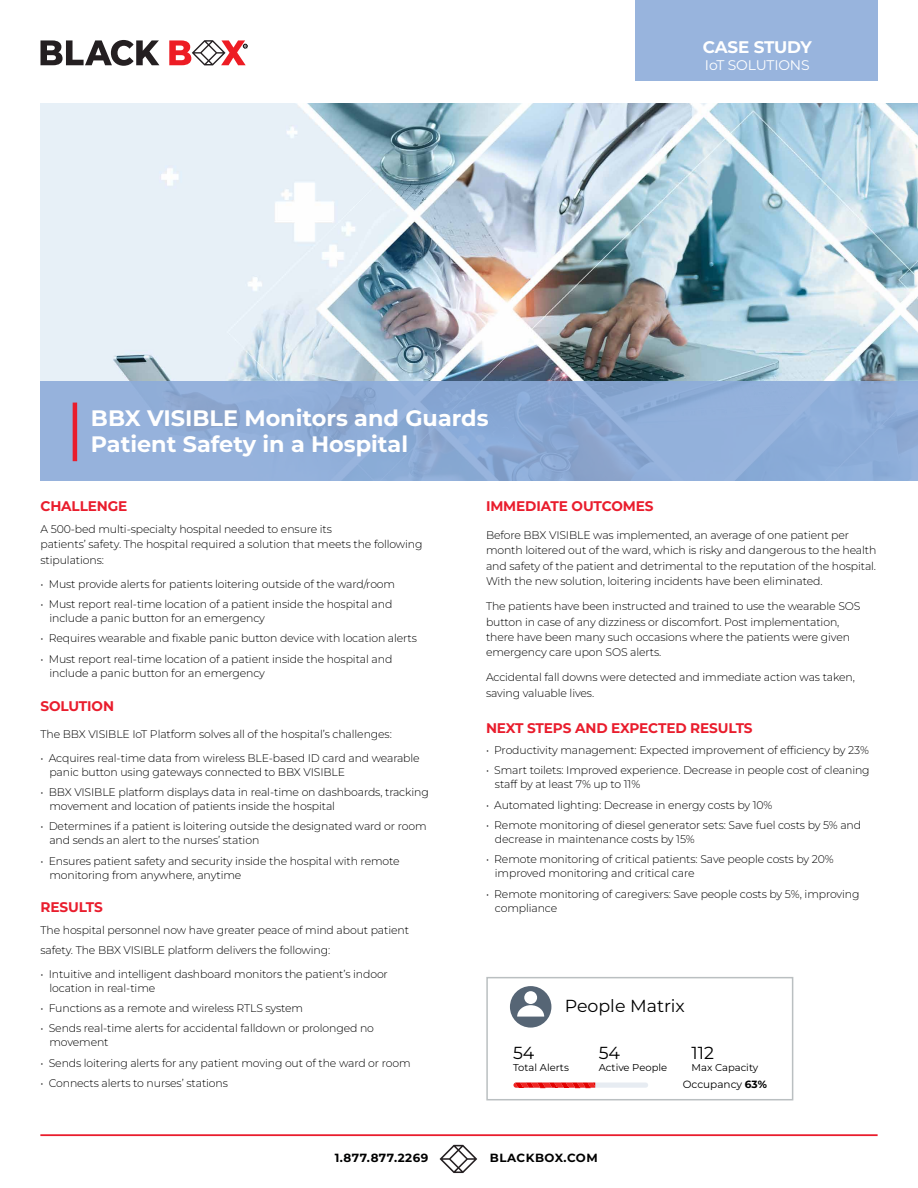
<style>
.page{position:relative;width:918px;height:1188px;background:#fff}
.page>*{position:absolute;margin:0;border:0;box-sizing:border-box;transform-origin:0 0}
.t1{font:700 22.35px/26.8px "Montserrat";color:#fff}
.t2{font:17.4px "Montserrat";color:#000}
.t3{font:700 16.8px "Montserrat";letter-spacing:-.02em;color:#fff}
.t4{font:700 13.95px "Montserrat";letter-spacing:-.01em;color:#e91d2d}
.t5{font:13.95px "Montserrat";letter-spacing:-.01em;color:#fff}
.t6{font:700 11.85px "Montserrat";letter-spacing:.04em;color:#000101}
.t7{font:700 11.85px "Montserrat";letter-spacing:.04em;color:#000}
.t8{font:300 11.1px/14px "Montserrat";letter-spacing:-.01em;color:#000}
.t9{font:10.5px "Montserrat";color:#000}
.t10{font:10.05px "Montserrat";color:#000}
.s1{font-weight:700}
</style>
<div class="page">
<hr style="left:40px;top:1134px;width:838px;height:2px;background:#e91d2d">
<svg style="left:440px;top:1145px;width:37px;height:28px"></svg>
<img style="left:40px;top:104px;width:878px;height:278px">
<div style="left:635px;top:0;width:243px;height:81px;background:#98b4dd"></div>
<div style="left:40px;top:382px;width:878px;height:99px;background:#8dacda"></div>
<hr style="left:73px;top:403px;width:4px;height:58px;background:#e91d2d">
<svg style="left:40px;top:40px;width:119px;height:26px"></svg>
<svg style="left:169px;top:40px;width:79px;height:25px"></svg>
<div style="left:510px;top:986px;width:41px;height:42px;background:#566575;border-radius:50%"></div>
<div style="left:524px;top:991px;width:13px;height:13px;background:#fff;border-radius:50%"></div>
<svg style="left:517px;top:1005px;width:27px;height:12px"></svg>
<div style="left:513px;top:1083px;width:135px;height:5px;background:#e7ecf2;border-radius:3px"></div>
<svg style="left:513px;top:1083px;width:82px;height:5px"></svg>
<div style="left:486px;top:977px;width:307px;height:123px;border:2px solid #babfc1"></div>
<h1 class="t1" style="left:91px;top:404px;width:399px">BBX VISIBLE Monitors and Guards<br>Patient Safety in a Hospital</h1>
<h3 class="t3" style="left:703px;top:36px;width:110px">CASE STUDY</h3>
<p class="t5" style="left:705px;top:56px;width:106px">IoT SOLUTIONS</p>
<p class="t4" style="left:40px;top:497px;width:88px">CHALLENGE</p>
<p class="t8" style="left:40px;top:521px;width:384px;line-height:15.3px">A 500-bed multi-specialty hospital needed to ensure its<br>patients’ safety. The hospital required a solution that meets the following stipulations:</p>
<p class="t8" style="left:40px;top:576px;width:356px">• Must provide alerts for patients loitering outside of the ward/room</p>
<p class="t8" style="left:49px;top:597px;width:344px;text-indent:-9px">• Must report real-time location of a patient inside the hospital and include a panic button for an emergency</p>
<p class="t8" style="left:40px;top:631px;width:378px">• Requires wearable and fixable panic button device with location alerts</p>
<p class="t8" style="left:49px;top:652px;width:344px;text-indent:-9px">• Must report real-time location of a patient inside the hospital and include a panic button for an emergency</p>
<p class="t4" style="left:40px;top:697px;width:75px">SOLUTION</p>
<p class="t8" style="left:40px;top:727px;width:353px">The BBX VISIBLE IoT Platform solves all of the hospital’s challenges:</p>
<p class="t8" style="left:49px;top:750px;width:372px;text-indent:-9px">• Acquires real-time data from wireless BLE-based ID card and wearable panic button using gateways connected to BBX VISIBLE</p>
<p class="t8" style="left:49px;top:785px;width:381px;text-indent:-9px">• BBX VISIBLE platform displays data in real-time on dashboards, tracking movement and location of patients inside the hospital</p>
<p class="t8" style="left:49px;top:819px;width:379px;text-indent:-9px">• Determines if a patient is loitering outside the designated ward or room and sends an alert to the nurses’ station</p>
<p class="t8" style="left:49px;top:854px;width:352px;text-indent:-9px">• Ensures patient safety and security inside the hospital with remote monitoring from anywhere, anytime</p>
<p class="t4" style="left:40px;top:898px;width:64px">RESULTS</p>
<p class="t8" style="left:40px;top:919px;width:370px;line-height:20.1px">The hospital personnel now have greater peace of mind about patient safety. The BBX VISIBLE platform delivers the following:</p>
<p class="t8" style="left:49px;top:966px;width:340px;text-indent:-9px">• Intuitive and intelligent dashboard monitors the patient’s indoor location in real-time</p>
<p class="t8" style="left:40px;top:1001px;width:264px">• Functions as a remote and wireless RTLS system</p>
<p class="t8" style="left:49px;top:1021px;width:326px;text-indent:-9px">• Sends real-time alerts for accidental falldown or prolonged no movement</p>
<p class="t8" style="left:40px;top:1056px;width:372px">• Sends loitering alerts for any patient moving out of the ward or room</p>
<p class="t8" style="left:40px;top:1076px;width:189px">• Connects alerts to nurses’ stations</p>
<p class="t4" style="left:486px;top:497px;width:169px">IMMEDIATE OUTCOMES</p>
<p class="t8" style="left:486px;top:527px;width:392px;line-height:15.3px">Before BBX VISIBLE was implemented, an average of one patient per month loitered out of the ward, which is risky and dangerous to the health and safety of the patient and detrimental to the reputation of the hospital.<br>With the new solution, loitering incidents have been eliminated.</p>
<p class="t8" style="left:486px;top:598px;width:376px;line-height:15.3px">The patients have been instructed and trained to use the wearable SOS button in case of any dizziness or discomfort. Post implementation, there have been many such occasions where the patients were given emergency care upon SOS alerts.</p>
<p class="t8" style="left:486px;top:670px;width:371px;line-height:15.3px">Accidental fall downs were detected and immediate action was taken, saving valuable lives.</p>
<p class="t4" style="left:486px;top:719px;width:268px">NEXT STEPS AND EXPECTED RESULTS</p>
<p class="t8" style="left:486px;top:743px;width:384px">• Productivity management: Expected improvement of efficiency by 23%</p>
<p class="t8" style="left:495px;top:763px;width:376px;text-indent:-9px">• Smart toilets: Improved experience. Decrease in people cost of cleaning staff by at least 7% up to 11%</p>
<p class="t8" style="left:486px;top:797px;width:288px">• Automated lighting: Decrease in energy costs by 10%</p>
<p class="t8" style="left:495px;top:818px;width:368px;text-indent:-9px">• Remote monitoring of diesel generator sets: Save fuel costs by 5% and decrease in maintenance costs by 15%</p>
<p class="t8" style="left:495px;top:852px;width:340px;text-indent:-9px">• Remote monitoring of critical patients: Save people costs by 20% improved monitoring and critical care</p>
<p class="t8" style="left:495px;top:887px;width:366px;text-indent:-9px">• Remote monitoring of caregivers: Save people costs by 5%, improving compliance</p>
<h2 class="t2" style="left:565px;top:994px;width:122px">People Matrix</h2>
<h2 class="t2" style="left:513px;top:1041px;width:23px">54</h2>
<p class="t10" style="left:513px;top:1061px;width:57px">Total Alerts</p>
<h2 class="t2" style="left:599px;top:1041px;width:23px">54</h2>
<p class="t10" style="left:599px;top:1061px;width:70px">Active People</p>
<h2 class="t2" style="left:692px;top:1041px;width:24px">112</h2>
<p class="t10" style="left:692px;top:1061px;width:68px">Max Capacity</p>
<p class="t9" style="left:683px;top:1077px;width:86px">Occupancy <span class="s1">63%</span></p>
<p class="t6" style="left:335px;top:1150px;width:95px">1.877.877.2269</p>
<p class="t7" style="left:490px;top:1150px;width:109px">BLACKBOX.COM</p>
</div>
